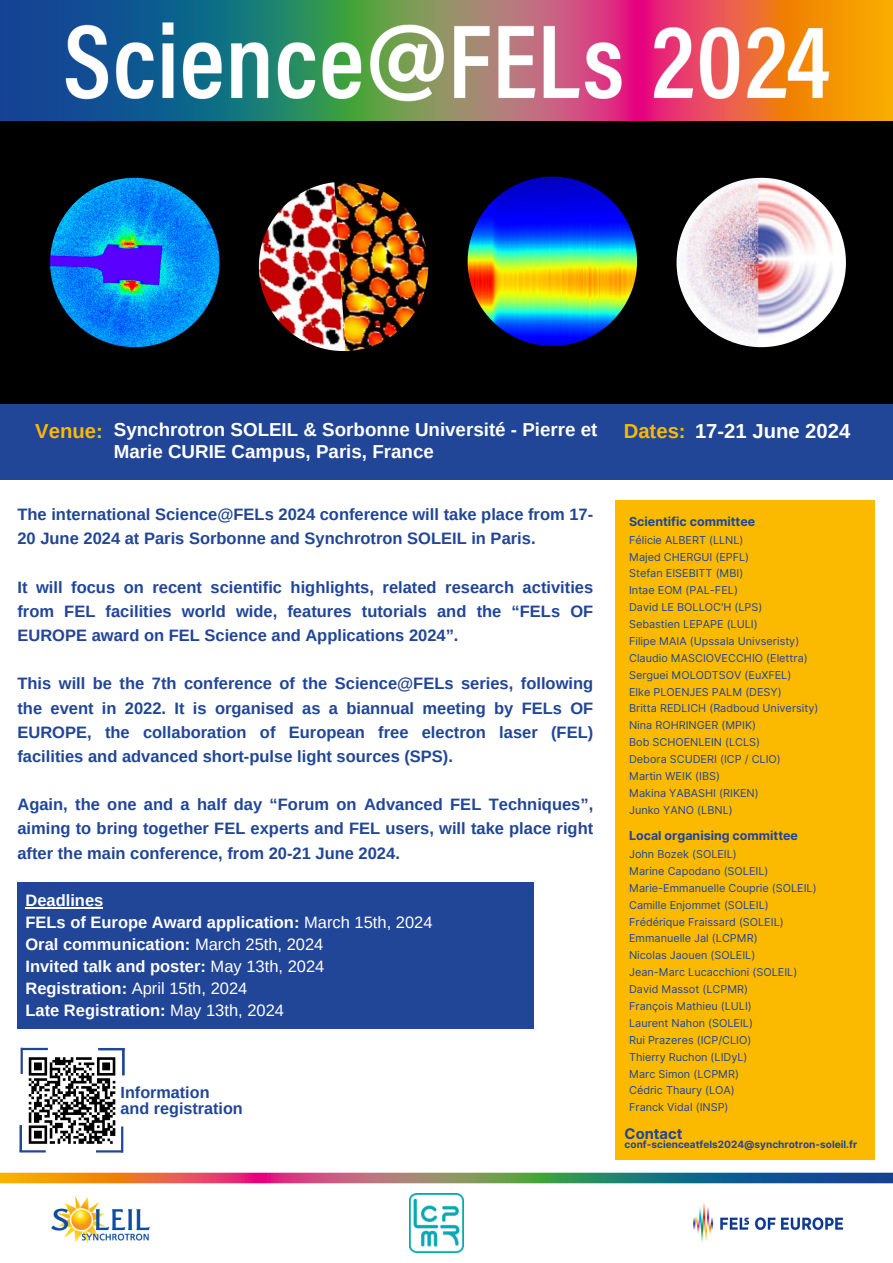
<style>
.page{position:relative;width:893px;height:1263px;background:#fff}
.page>*{position:absolute;margin:0;border:0;box-sizing:border-box;transform-origin:0 0}
.t1{font:700 20.25px "Arimo";color:#fff}
.t2{font:700 20.25px "Arimo";color:#fbba00}
.t3{font:700 18.75px/21.4px "Arimo";color:#fff}
.t4{font:700 16.5px/24.2px "Arimo";color:#214597;text-align:justify}
.t5{font:700 16.5px/21.9px "Arimo";color:#fff}
.t6{font:700 16.2px/16.4px "Arimo";color:#214597}
.t7{font:700 14.7px "Inter";color:#214597}
.t8{font:700 12.45px "Inter";color:#214597}
.t9{font:10.88px "Inter";color:#214597}
.t10{font:700 10.05px "Inter";color:#214597}
.s1{font-weight:400}
</style>
<div class="page">
<div style="left:0;top:89px;width:893px;height:374px;background:#000"></div>
<div style="left:0;top:404px;width:893px;height:76px;background:#214597"></div>
<div style="left:615px;top:500px;width:260px;height:659px;background:#fbba00"></div>
<img style="left:0;top:1172px;width:893px;height:11px">
<img style="left:693px;top:1203px;width:151px;height:39px">
<img style="left:410px;top:1194px;width:54px;height:58px">
<img style="left:52px;top:1196px;width:98px;height:47px">
<img style="left:0;top:0;width:893px;height:120px">
<img style="left:50px;top:178px;width:169px;height:169px">
<img style="left:259px;top:182px;width:169px;height:169px">
<img style="left:467px;top:177px;width:170px;height:169px">
<img style="left:676px;top:178px;width:170px;height:169px">
<svg style="left:28px;top:1057px;width:88px;height:87px"></svg>
<hr style="left:20px;top:1150px;width:26px;height:2px;background:#214597">
<hr style="left:20px;top:1125px;width:2px;height:26px;background:#214597">
<hr style="left:21px;top:1048px;width:2px;height:26px;background:#214597">
<hr style="left:22px;top:1048px;width:26px;height:2px;background:#214597">
<div style="left:17px;top:882px;width:517px;height:147px;background:#214597"></div>
<hr style="left:25px;top:907px;width:78px;height:1px;background:#fff">
<hr style="left:98px;top:1048px;width:27px;height:2px;background:#214597">
<hr style="left:122px;top:1049px;width:2px;height:26px;background:#214597">
<hr style="left:121px;top:1126px;width:2px;height:27px;background:#214597">
<hr style="left:96px;top:1150px;width:26px;height:2px;background:#214597">
<p class="t2" style="left:35px;top:419px;width:69px">Venue:</p>
<h3 class="t3" style="left:114px;top:419px;width:485px">Synchrotron SOLEIL &amp; Sorbonne Université - Pierre et<br>Marie CURIE Campus, Paris, France</h3>
<p class="t2" style="left:624px;top:419px;width:63px">Dates:</p>
<p class="t1" style="left:695px;top:419px;width:157px">17-21 June 2024</p>
<h2 class="t4" style="left:17px;top:502px;width:577px">The international Science@FELs 2024 conference will take place from 17-<br>20 June 2024 at Paris Sorbonne and Synchrotron SOLEIL in Paris.</h2>
<h2 class="t4" style="left:17px;top:575px;width:577px">It will focus on recent scientific highlights, related research activities from FEL facilities world wide, features tutorials and the “FELs OF EUROPE award on FEL Science and Applications 2024”.</h2>
<h2 class="t4" style="left:17px;top:671px;width:577px">This will be the 7th conference of the Science@FELs series, following the event in 2022. It is organised as a biannual meeting by FELs OF EUROPE, the collaboration of European free electron laser (FEL) facilities and advanced short-pulse light sources (SPS).</h2>
<h2 class="t4" style="left:17px;top:792px;width:577px">Again, the one and a half day “Forum on Advanced FEL Techniques”, aiming to bring together FEL experts and FEL users, will take place right after the main conference, from 20-21 June 2024.</h2>
<p class="t5" style="left:25px;top:889px;width:409px">Deadlines<br>FELs of Europe Award application: <span class="s1">March 15th, 2024</span></p>
<p class="t5" style="left:25px;top:933px;width:299px">Oral communication: <span class="s1">March 25th, 2024</span></p>
<p class="t5" style="left:25px;top:955px;width:300px">Invited talk and poster: <span class="s1">May 13th, 2024<br></span>Registration: <span class="s1">April 15th, 2024<br></span>Late Registration: <span class="s1">May 13th, 2024</span></p>
<p class="t6" style="left:121px;top:1084px;width:124px">Information<br>and registration</p>
<p class="t8" style="left:629px;top:514px;width:128px">Scientific committee</p>
<p class="t9" style="left:629px;top:533px;width:116px">Félicie ALBERT (LLNL)</p>
<p class="t9" style="left:629px;top:550px;width:122px">Majed CHERGUI (EPFL)</p>
<p class="t9" style="left:629px;top:567px;width:116px">Stefan EISEBITT (MBI)</p>
<p class="t9" style="left:629px;top:584px;width:110px">Intae EOM (PAL-FEL)</p>
<p class="t9" style="left:629px;top:601px;width:135px">David LE BOLLOC'H (LPS)</p>
<p class="t9" style="left:629px;top:617px;width:130px">Sebastien LEPAPE (LULI)</p>
<p class="t9" style="left:629px;top:634px;width:172px">Filipe MAIA (Upssala Univseristy)</p>
<p class="t9" style="left:629px;top:651px;width:180px">Claudio MASCIOVECCHIO (Elettra)</p>
<p class="t9" style="left:629px;top:668px;width:164px">Serguei MOLODTSOV (EuXFEL)</p>
<p class="t9" style="left:629px;top:685px;width:154px">Elke PLOENJES PALM (DESY)</p>
<p class="t9" style="left:629px;top:702px;width:191px">Britta REDLICH (Radboud University)</p>
<p class="t9" style="left:629px;top:719px;width:128px">Nina ROHRINGER (MPIK)</p>
<p class="t9" style="left:629px;top:736px;width:133px">Bob SCHOENLEIN (LCLS)</p>
<p class="t9" style="left:629px;top:752px;width:153px">Debora SCUDERI (ICP / CLIO)</p>
<h4 class="t9" style="left:629px;top:769px;width:92px">Martin WEIK (IBS)</h4>
<p class="t9" style="left:629px;top:786px;width:131px">Makina YABASHI (RIKEN)</p>
<p class="t9" style="left:629px;top:803px;width:105px">Junko YANO (LBNL)</p>
<h2 class="t8" style="left:629px;top:828px;width:170px">Local organising committee</h2>
<p class="t9" style="left:629px;top:848px;width:109px">John Bozek (SOLEIL)</p>
<p class="t9" style="left:629px;top:864px;width:141px">Marine Capodano (SOLEIL)</p>
<p class="t9" style="left:629px;top:881px;width:189px">Marie-Emmanuelle Couprie (SOLEIL)</p>
<p class="t9" style="left:629px;top:898px;width:141px">Camille Enjommet (SOLEIL)</p>
<p class="t9" style="left:629px;top:915px;width:156px">Frédérique Fraissard (SOLEIL)</p>
<p class="t9" style="left:629px;top:932px;width:130px">Emmanuelle Jal (LCPMR)</p>
<p class="t9" style="left:629px;top:949px;width:128px">Nicolas Jaouen (SOLEIL)</p>
<p class="t9" style="left:629px;top:966px;width:170px">Jean-Marc Lucacchioni (SOLEIL)</p>
<p class="t9" style="left:629px;top:983px;width:121px">David Massot (LCPMR)</p>
<p class="t9" style="left:629px;top:999px;width:124px">François Mathieu (LULI)</p>
<p class="t9" style="left:629px;top:1016px;width:125px">Laurent Nahon (SOLEIL)</p>
<p class="t9" style="left:629px;top:1033px;width:124px">Rui Prazeres (ICP/CLIO)</p>
<p class="t9" style="left:629px;top:1050px;width:120px">Thierry Ruchon (LIDyL)</p>
<p class="t9" style="left:629px;top:1067px;width:111px">Marc Simon (LCPMR)</p>
<p class="t9" style="left:629px;top:1084px;width:107px">Cédric Thaury (LOA)</p>
<p class="t9" style="left:629px;top:1101px;width:101px">Franck Vidal (INSP)</p>
<p class="t7" style="left:624px;top:1124px;width:59px">Contact</p>
<p class="t10" style="left:624px;top:1138px;width:234px">conf-scienceatfels2024@synchrotron-soleil.fr</p>
</div>
